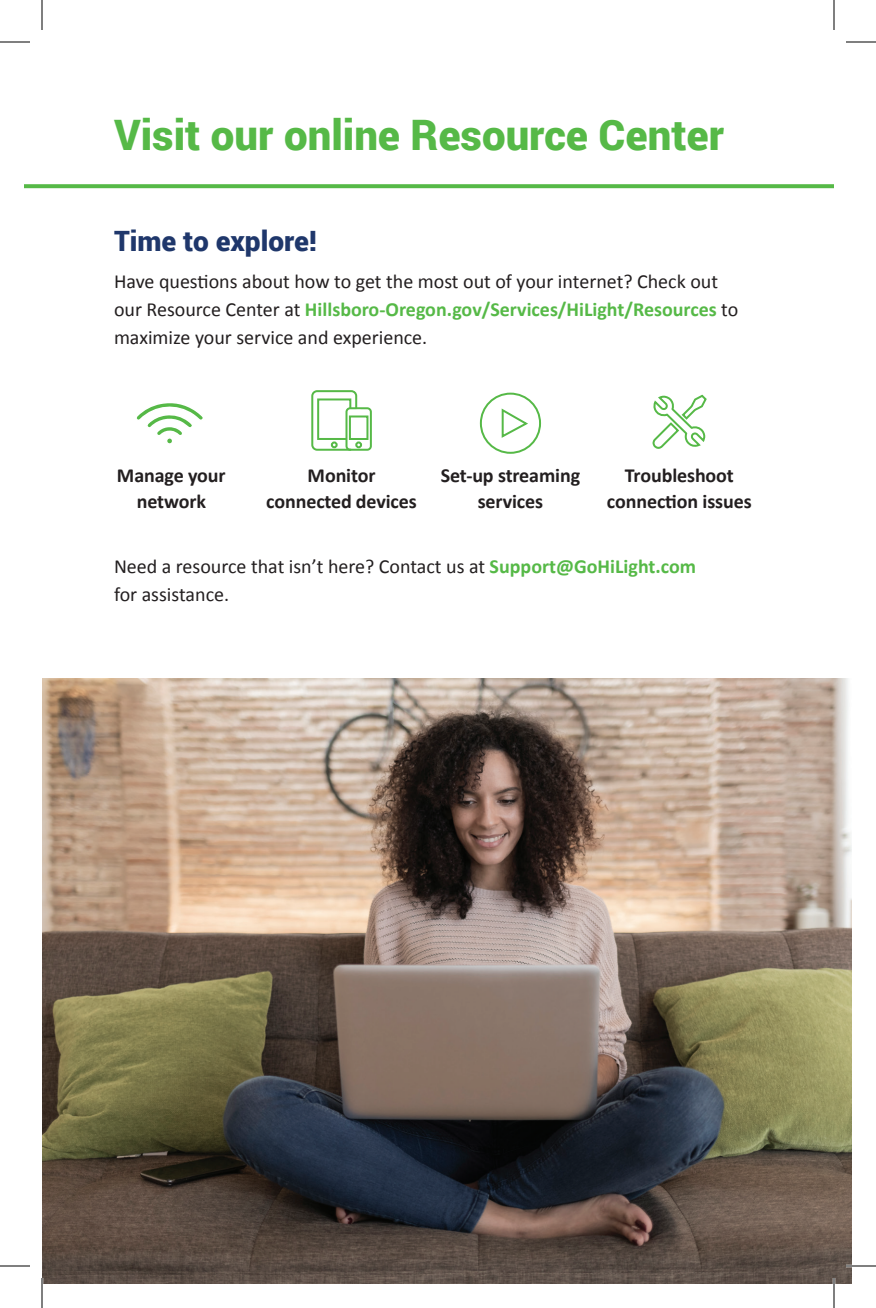
<style>
.page{position:relative;width:876px;height:1308px;background:#fff}
.page>*{position:absolute;margin:0;border:0;box-sizing:border-box;transform-origin:0 0}
.t1{font:900 42px "Roboto";color:#56b947}
.t2{font:900 28px "Roboto";color:#1f376b}
.t3{font:20px/28px "Calibri";color:#231f20}
.t4{font:700 20px/26px "Calibri";letter-spacing:-.005em;color:#231f20;text-align:center}
.s1{font-weight:700;color:#56b947}
</style>
<div class="page">
<div style="left:346px;top:407px;width:26px;height:44px;border:2px solid #56b947;border-radius:4px"></div>
<div style="left:349px;top:416px;width:19px;height:24px;border:2px solid #56b947"></div>
<svg style="left:311px;top:390px;width:51px;height:61px"></svg>
<svg style="left:501px;top:408px;width:27px;height:30px"></svg>
<div style="left:480px;top:393px;width:61px;height:61px;border:2px solid #56b947;border-radius:50%"></div>
<img style="left:42px;top:678px;width:810px;height:605px">
<svg style="left:24px;top:184px;width:810px;height:5px;background:#77c66b"></svg>
<svg style="left:652px;top:394px;width:55px;height:55px"></svg>
<svg style="left:136px;top:403px;width:67px;height:39px"></svg>
<div style="left:166px;top:437px;width:7px;height:8px;border:2px solid #fff;border-radius:50%"></div>
<hr style="left:846px;top:1265px;width:30px;height:2px;background:#fff">
<hr style="left:833px;top:1278px;width:2px;height:30px;background:#fff">
<hr style="left:0;top:42px;width:30px;height:1px;background:#000">
<hr style="left:846px;top:42px;width:30px;height:1px;background:#000">
<hr style="left:0;top:1266px;width:30px;height:1px;background:#000">
<hr style="left:846px;top:1266px;width:30px;height:1px;background:#000">
<hr style="left:42px;top:0;width:1px;height:30px;background:#000">
<hr style="left:42px;top:1278px;width:1px;height:30px;background:#000">
<hr style="left:834px;top:0;width:1px;height:30px;background:#000">
<hr style="left:834px;top:1278px;width:1px;height:30px;background:#000">
<h1 class="t1" style="left:114px;top:106px;width:612px">Visit our online Resource Center</h1>
<h2 class="t2" style="left:114px;top:221px;width:204px">Time to explore!</h2>
<p class="t3" style="left:114px;top:267px;width:626px">Have questions about how to get the most out of your internet? Check out our Resource Center at <span class="s1">Hillsboro-Oregon.gov/Services/HiLight/Resources</span> to maximize your service and experience.</p>
<p class="t4" style="left:117px;top:462px;width:110px">Manage your network</p>
<p class="t4" style="left:266px;top:462px;width:152px">Monitor connected devices</p>
<p class="t4" style="left:607px;top:462px;width:146px">Troubleshoot connection issues</p>
<p class="t4" style="left:441px;top:462px;width:141px">Set-up streaming services</p>
<p class="t3" style="left:114px;top:552px;width:584px">Need a resource that isn’t here? Contact us at <span class="s1">Support@GoHiLight.com </span>for assistance.</p>
</div>
